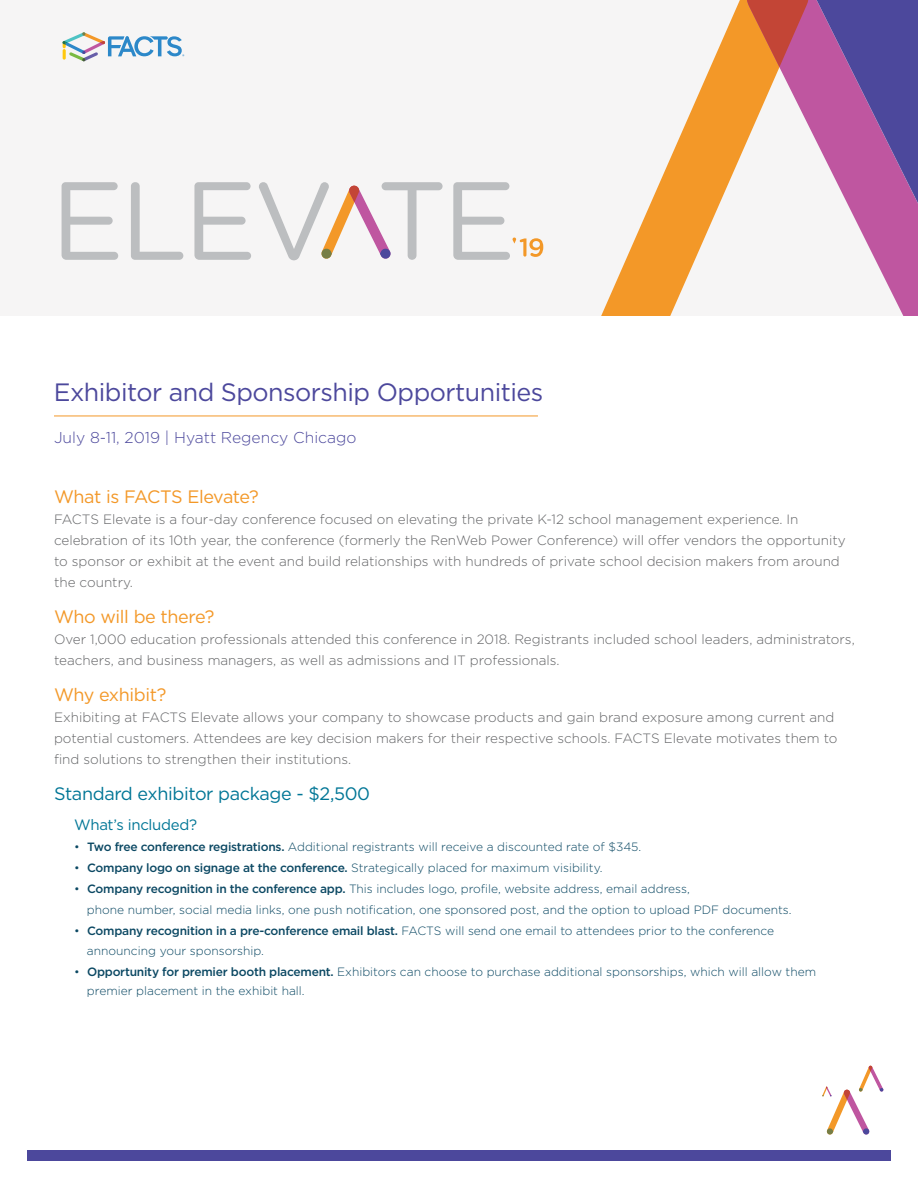
<style>
.page{position:relative;width:918px;height:1188px;background:#fff}
.page>*{position:absolute;margin:0;border:0;box-sizing:border-box;transform-origin:0 0}
.t1{font:25.05px "Gotham";letter-spacing:-.02em;color:#4c489c}
.t2{font:18px "Gotham";letter-spacing:-.02em;color:#f39828}
.t3{font:18px "Gotham";letter-spacing:-.02em;color:#007696}
.t4{font:300 15.6px "Gotham";color:#4c489c}
.t5{font:15px "Gotham";letter-spacing:-.02em;color:#007696}
.t6{font:300 13.5px/21px "Gotham";color:#636466}
.t7{font:300 12px/19.5px "Gotham";color:#0b4863}
.s1{font-weight:500}
</style>
<div class="page">
<div style="left:0;top:0;width:918px;height:315px;background:#f6f5f5"></div>
<svg style="left:601px;top:0;width:141px;height:315px"></svg>
<svg style="left:742px;top:0;width:176px;height:315px"></svg>
<svg style="left:745px;top:0;width:64px;height:67px"></svg>
<hr style="left:54px;top:416px;width:484px;height:1px;background:#f39828">
<div style="left:27px;top:1150px;width:864px;height:11px;background:#4c489c"></div>
<svg style="left:63px;top:32px;width:121px;height:29px"></svg>
<svg style="left:62px;top:182px;width:56px;height:78px"></svg>
<svg style="left:131px;top:182px;width:52px;height:78px"></svg>
<svg style="left:259px;top:182px;width:184px;height:78px"></svg>
<svg style="left:194px;top:182px;width:57px;height:78px"></svg>
<svg style="left:453px;top:182px;width:90px;height:78px"></svg>
<svg style="left:817px;top:0;width:101px;height:203px"></svg>
<svg style="left:822px;top:1065px;width:61px;height:70px"></svg>
<p class="t1" style="left:54px;top:376px;width:491px">Exhibitor and Sponsorship Opportunities</p>
<p class="t4" style="left:54px;top:428px;width:304px">July 8-11, 2019 | Hyatt Regency Chicago</p>
<p class="t2" style="left:54px;top:486px;width:206px">What is FACTS Elevate?</p>
<p class="t6" style="left:54px;top:509px;width:793px">FACTS Elevate is a four-day conference focused on elevating the private K-12 school management experience. In celebration of its 10th year, the conference (formerly the RenWeb Power Conference) will offer vendors the opportunity to sponsor or exhibit at the event and build relationships with hundreds of private school decision makers from around the country.</p>
<p class="t2" style="left:54px;top:606px;width:162px">Who will be there?</p>
<p class="t6" style="left:54px;top:629px;width:802px">Over 1,000 education professionals attended this conference in 2018. Registrants included school leaders, administrators, teachers, and business managers, as well as admissions and IT professionals.</p>
<p class="t2" style="left:54px;top:684px;width:114px">Why exhibit?</p>
<p class="t6" style="left:54px;top:707px;width:785px">Exhibiting at FACTS Elevate allows your company to showcase products and gain brand exposure among current and potential customers. Attendees are key decision makers for their respective schools. FACTS Elevate motivates them to find solutions to strengthen their institutions.</p>
<p class="t3" style="left:54px;top:783px;width:318px">Standard exhibitor package - $2,500</p>
<p class="t5" style="left:74px;top:815px;width:124px">What’s included?</p>
<p class="t7" style="left:74px;top:837px;width:569px">• <span class="s1">Two free conference registrations.</span> Additional registrants will receive a discounted rate of $345.</p>
<p class="t7" style="left:74px;top:858px;width:530px">• <span class="s1">Company logo on signage at the conference.</span> Strategically placed for maximum visibility.</p>
<p class="t7" style="left:87px;top:878px;width:706px;line-height:21px;text-indent:-13px">• <span class="s1">Company recognition in the conference app.</span> This includes logo, profile, website address, email address,<br>phone number, social media links, one push notification, one sponsored post, and the option to upload PDF documents.</p>
<p class="t7" style="left:87px;top:921px;width:689px;text-indent:-13px">• <span class="s1">Company recognition in a pre-conference email blast.</span> FACTS will send one email to attendees prior to the conference announcing your sponsorship.</p>
<p class="t7" style="left:87px;top:962px;width:731px;text-indent:-13px">• <span class="s1">Opportunity for premier booth placement.</span> Exhibitors can choose to purchase additional sponsorships, which will allow them premier placement in the exhibit hall.</p>
</div>
